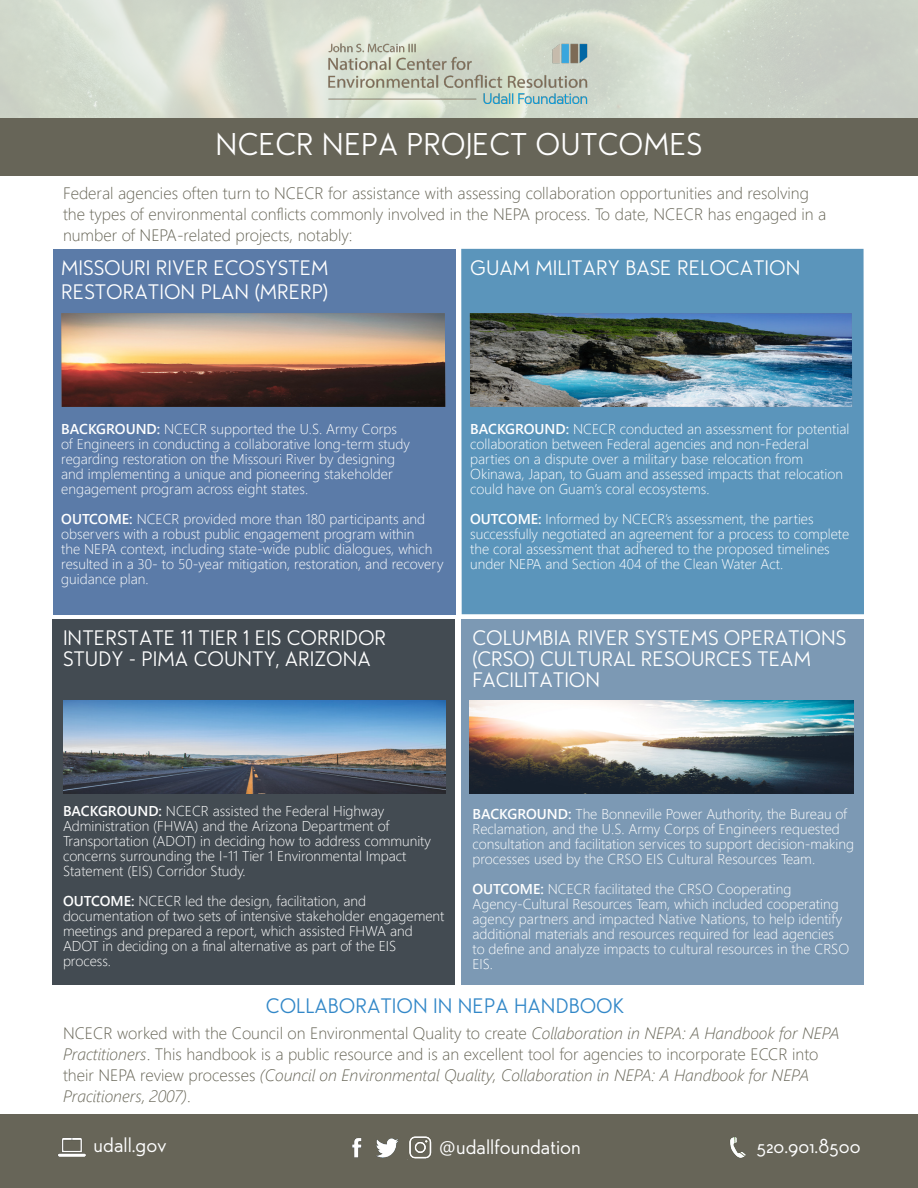
<style>
.page{position:relative;width:918px;height:1188px;background:#fff}
.page>*{position:absolute;margin:0;border:0;box-sizing:border-box;transform-origin:0 0}
.t1{font:27px "edelsans";color:#fff}
.t2{font:18px/21px "edelsans";color:#fff}
.t3{font:18px "edelsans";color:#3388c8}
.t4{font:300 16.5px/21px "Segoe UI";color:#686658}
.t5{font:300 14.25px/15px "Segoe UI";color:#fff}
.s1{font-weight:600}
.s2{font-family:"Segoe UI"}
.s3{font-style:italic}
</style>
<div class="page">
<div style="left:461px;top:619px;width:402px;height:366px;background:#7c99b4"></div>
<div style="left:52px;top:619px;width:403px;height:366px;background:#434b52"></div>
<div style="left:53px;top:249px;width:403px;height:365px;background:#5b7ba8"></div>
<div style="left:461px;top:249px;width:403px;height:365px;background:#5b95bb"></div>
<div style="left:0;top:1115px;width:918px;height:73px;background:#676558"></div>
<img style="left:730px;top:1137px;width:16px;height:21px">
<img style="left:58px;top:1138px;width:28px;height:19px">
<img style="left:376px;top:1138px;width:22px;height:20px">
<img style="left:409px;top:1136px;width:23px;height:23px">
<img style="left:352px;top:1138px;width:10px;height:20px">
<img style="left:61px;top:313px;width:384px;height:94px">
<img style="left:0;top:0;width:917px;height:118px">
<div style="left:0;top:118px;width:918px;height:58px;background:#676558"></div>
<img style="left:63px;top:700px;width:382px;height:94px">
<img style="left:470px;top:700px;width:383px;height:94px">
<img style="left:470px;top:313px;width:382px;height:94px">
<img style="left:328px;top:42px;width:262px;height:61px">
<p class="t1" style="left:216px;top:128px;width:488px">NCECR NEPA PROJECT OUTCOMES</p>
<p class="t4" style="left:63px;top:181px;width:765px">Federal agencies often turn to NCECR for assistance with assessing collaboration opportunities and resolving the types of environmental conflicts commonly involved in the NEPA process. To date, NCECR has engaged in a number of NEPA-related projects, notably:</p>
<p class="t2" style="left:61px;top:257px;width:269px;line-height:23.4px">MISSOURI RIVER ECOSYSTEM<br>RESTORATION PLAN (MRERP)</p>
<p class="t2" style="left:470px;top:258px;width:332px">GUAM MILITARY BASE RELOCATION</p>
<p class="t5" style="left:61px;top:420px;width:350px"><span class="s1">BACKGROUND:</span> NCECR supported the U.S. Army Corps of Engineers in conducting a collaborative long-term study regarding restoration on the Missouri River by designing and implementing a unique and pioneering stakeholder engagement program across eight states.</p>
<p class="t5" style="left:61px;top:510px;width:384px"><span class="s1">OUTCOME:</span> NCECR provided more than 180 participants and observers with a robust public engagement program within<br>the NEPA context, including state-wide public dialogues, which resulted in a 30- to 50-year mitigation, restoration, and recovery guidance plan.</p>
<p class="t2" style="left:63px;top:628px;width:325px">INTERSTATE 11 TIER 1 EIS CORRIDOR<br>STUDY <span class="s2">-</span> PIMA COUNTY<span class="s2">,</span> ARIZONA</p>
<p class="t5" style="left:470px;top:420px;width:381px"><span class="s1">BACKGROUND:</span> NCECR conducted an assessment for potential collaboration between Federal agencies and non-Federal parties on a dispute over a military base relocation from Okinawa, Japan, to Guam and assessed impacts that relocation could have on Guam’s coral ecosystems.</p>
<p class="t5" style="left:470px;top:510px;width:381px"><span class="s1">OUTCOME:</span> Informed by NCECR’s assessment, the parties successfully negotiated an agreement for a process to complete the coral assessment that adhered to the proposed timelines under NEPA and Section 404 of the Clean Water Act.</p>
<p class="t2" style="left:472px;top:628px;width:375px">COLUMBIA RIVER SYSTEMS OPERATIONS (CRSO) CULTURAL RESOURCES TEAM<br>FACILITATION</p>
<p class="t5" style="left:63px;top:802px;width:370px"><span class="s1">BACKGROUND:</span> NCECR assisted the Federal Highway Administration (FHWA) and the Arizona Department of Transportation (ADOT) in deciding how to address community concerns surrounding the I-11 Tier 1 Environmental Impact Statement (EIS) Corridor Study.</p>
<p class="t5" style="left:63px;top:892px;width:383px"><span class="s1">OUTCOME:</span> NCECR led the design, facilitation, and documentation of two sets of intensive stakeholder engagement meetings and prepared a report, which assisted FHWA and ADOT in deciding on a final alternative as part of the EIS process.</p>
<p class="t5" style="left:472px;top:805px;width:383px"><span class="s1">BACKGROUND:</span> The Bonneville Power Authority, the Bureau of Reclamation, and the U.S. Army Corps of Engineers requested consultation and facilitation services to support decision-making processes used by the CRSO EIS Cultural Resources Team.</p>
<p class="t5" style="left:472px;top:880px;width:320px"><span class="s1">OUTCOME:</span> NCECR facilitated the CRSO Cooperating</p>
<p class="t5" style="left:472px;top:895px;width:378px">Agency-Cultural Resources Team, which included cooperating agency partners and impacted Native Nations, to help identify additional materials and resources required for lead agencies to define and analyze impacts to cultural resources in the CRSO EIS.</p>
<p class="t3" style="left:266px;top:995px;width:360px">COLLABORATION IN NEPA HANDBOOK</p>
<p class="t4" style="left:63px;top:1021px;width:778px">NCECR worked with the Council on Environmental Quality to create <span class="s3">Collaboration in NEPA: A Handbook for NEPA Practitioners</span>. This handbook is a public resource and is an excellent tool for agencies to incorporate ECCR into their NEPA review processes <span class="s3">(Council on Environmental Quality, Collaboration in NEPA: A Handbook for NEPA Pracitioners, 2007)</span>.</p>
<p class="t2" style="left:94px;top:1135px;width:75px">udall.gov</p>
<p class="t2" style="left:439px;top:1136px;width:143px"><span class="s2">@</span>udallfoundation</p>
<p class="t2" style="left:756px;top:1136px;width:106px">520.901.8500</p>
</div>
